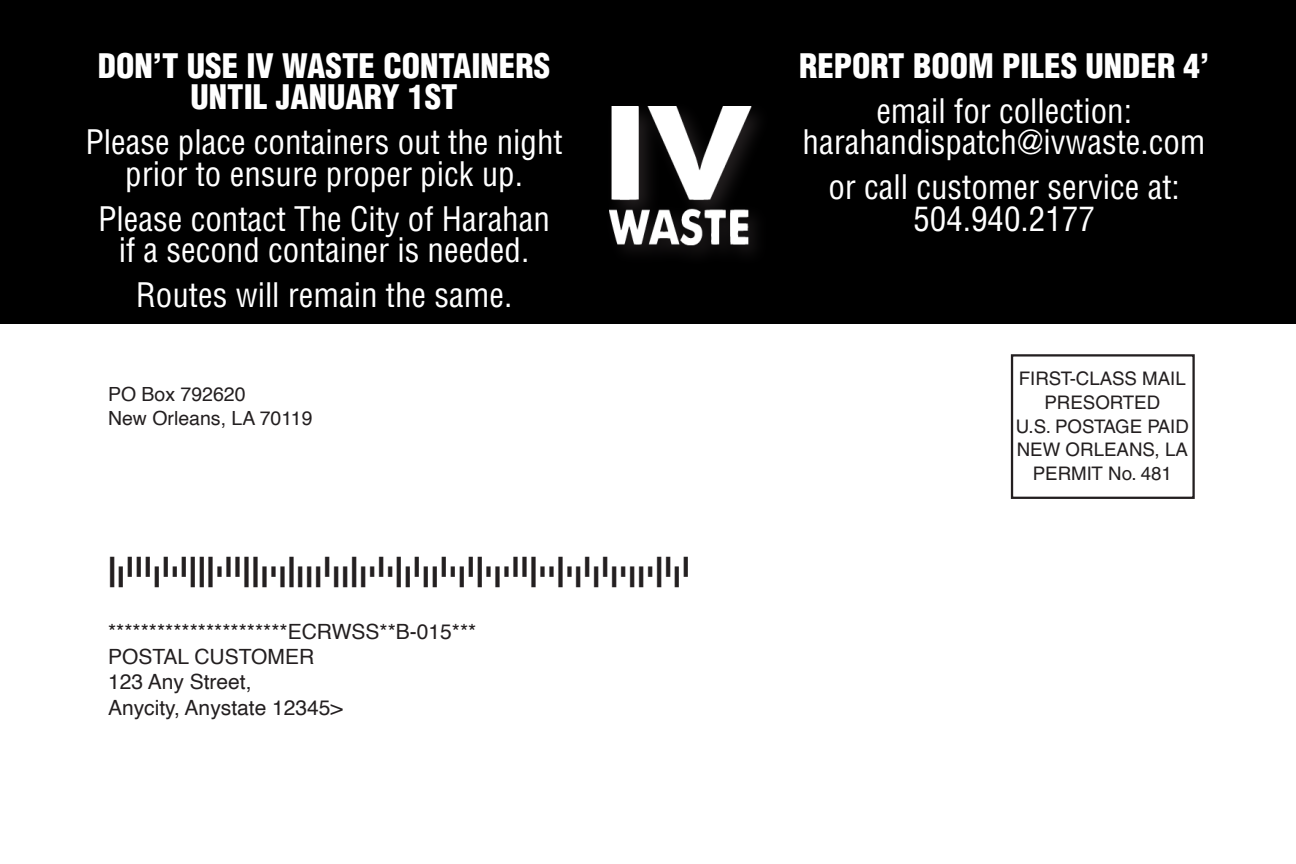
<style>
.page{position:relative;width:1296px;height:864px;background:#fff}
.page>*{position:absolute;margin:0;border:0;box-sizing:border-box;transform-origin:0 0}
.t1{font:45.9px "USPSIMB Standard";color:#231f20}
.t2{font:condensed 33px/31.5px "Helvetica LT Std";color:#fff;text-align:center}
.t3{font:900 condensed 33px/31.5px "Helvetica LT Std";color:#fff;text-align:center}
.t4{font:21px "Helvetica";color:#231f20}
.t5{font:19.5px "Helvetica";color:#231f20}
.t6{font:18.6px/23.7px "Helvetica LT Std";color:#231f20;text-align:center}
</style>
<div class="page">
<div style="left:0;top:0;width:1296px;height:324px;background:#000"></div>
<div style="left:1011px;top:354px;width:184px;height:145px;border:2px solid #231f20"></div>
<svg style="left:609px;top:106px;width:148px;height:147px;fill:#0a0809"></svg>
<img style="left:610px;top:107px;width:142px;height:139px">
<p class="t3" style="left:98px;top:50px;width:454px">DON’T USE IV WASTE CONTAINERS<br>UNTIL JANUARY 1ST</p>
<p class="t2" style="left:85px;top:126px;width:479px">Please place containers out the night prior to ensure proper pick up.</p>
<p class="t2" style="left:98px;top:203px;width:453px">Please contact The City of Harahan if a second container is needed.</p>
<p class="t2" style="left:136px;top:279px;width:378px">Routes will remain the same.</p>
<p class="t5" style="left:108px;top:379px;width:139px">PO Box 792620</p>
<p class="t5" style="left:108px;top:403px;width:206px">New Orleans, LA 70119</p>
<p class="t1" style="left:108px;top:530px;width:584px">FDAAADATAFFFTAAFFDTDFDDDADDFDTATFDADDATDAFTDTAAFTTFTDADADTDDTFADA</p>
<p class="t4" style="left:108px;top:616px;width:370px">**********************ECRWSS**B-015***</p>
<p class="t4" style="left:108px;top:641px;width:208px">POSTAL CUSTOMER</p>
<p class="t4" style="left:108px;top:666px;width:145px">123 Any Street,</p>
<p class="t4" style="left:108px;top:691px;width:236px">Anycity, Anystate 12345&gt;</p>
<p class="t3" style="left:799px;top:50px;width:412px">REPORT BOOM PILES UNDER 4’</p>
<p class="t2" style="left:803px;top:95px;width:404px">email for collection: harahandispatch@ivwaste.com</p>
<p class="t2" style="left:828px;top:171px;width:353px">or call customer service at:<br>504.940.2177</p>
<p class="t6" style="left:1016px;top:367px;width:175px">FIRST-CLASS MAIL<br>PRESORTED<br>U.S. POSTAGE PAID<br>NEW ORLEANS, LA<br>PERMIT No. 481</p>
</div>
